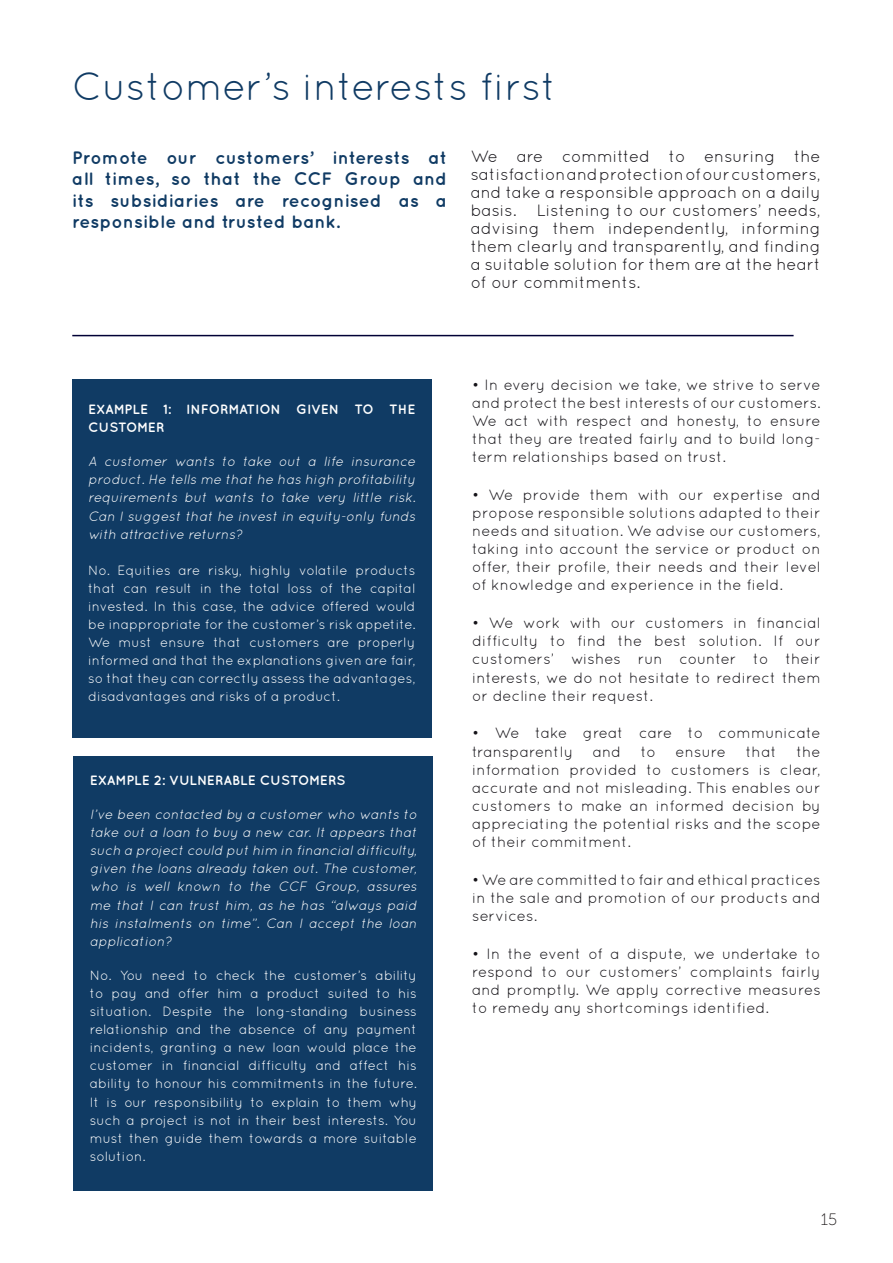
<style>
.page{position:relative;width:893px;height:1263px;background:#fff}
.page>*{position:absolute;margin:0;border:0;box-sizing:border-box;transform-origin:0 0}
.t1{font:39px "Quicksand";color:#103b64}
.t2{font:700 18px/21.6px "Quicksand";letter-spacing:.005em;color:#103b64;text-align:justify}
.t3{font:16.5px/18px "Quicksand";color:#151318;text-align:justify}
.t4{font:16.5px "Museo Sans 100";color:#231f20}
.t5{font:15px/18px "Quicksand";letter-spacing:.01em;color:#151318;text-align:justify}
.t6{font:13.5px/18.1px "Quicksand";color:#fff;text-align:justify}
.t7{font:italic 13.5px/18.1px "Quicksand";color:#fff;text-align:justify}
.t8{font:700 13.5px/18.1px "Quicksand";color:#fff}
</style>
<div class="page">
<hr style="left:72px;top:335px;width:722px;height:1px;background:#000035">
<div style="left:72px;top:379px;width:359px;height:359px;background:#103b64"></div>
<div style="left:74px;top:756px;width:359px;height:434px;background:#103b64"></div>
<h1 class="t1" style="left:72px;top:64px;width:486px">Customer’s interests first</h1>
<p class="t2" style="left:72px;top:146px;width:376px">Promote our customers’ interests at all times, so that the CCF Group and its subsidiaries are recognised as a responsible and trusted bank.</p>
<p class="t3" style="left:471px;top:147px;width:351px">We are committed to ensuring the satisfaction and protection of our customers, and take a responsible approach on a daily basis. Listening to our customers’ needs, advising them independently, informing them clearly and transparently, and finding a suitable solution for them are at the heart of our commitments.</p>
<p class="t8" style="left:88px;top:400px;width:329px">EXAMPLE 1: INFORMATION GIVEN TO THE<br>CUSTOMER</p>
<p class="t7" style="left:88px;top:452px;width:332px">A customer wants to take out a life insurance product. He tells me that he has high profitability requirements but wants to take very little risk.<br>Can I suggest that he invest in equity-only funds with attractive returns?</p>
<p class="t6" style="left:88px;top:561px;width:329px">No. Equities are risky, highly volatile products that can result in the total loss of the capital invested. In this case, the advice offered would be inappropriate for the customer’s risk appetite.<br>We must ensure that customers are properly informed and that the explanations given are fair, so that they can correctly assess the advantages, disadvantages and risks of a product.</p>
<p class="t8" style="left:90px;top:771px;width:257px">EXAMPLE 2: VULNERABLE CUSTOMERS</p>
<p class="t7" style="left:90px;top:805px;width:331px">I’ve been contacted by a customer who wants to take out a loan to buy a new car. It appears that such a project could put him in financialdifficulty, given the loans already taken out. The customer, who is well known to the CCF Group, assures me that I can trust him, as he has “always paid his instalments on time”. Can I accept the loan application?</p>
<p class="t6" style="left:90px;top:966px;width:329px">No. You need to check the customer’s ability to pay and offer him a product suited to his situation. Despite the long-standing business relationship and the absence of any payment incidents, granting a new loan would place the customer in financial difficulty and affect his ability to honour his commitments in the future.<br>It is our responsibility to explain to them why such a project is not in their best interests. You must then guide them towards a more suitable solution.</p>
<p class="t5" style="left:472px;top:375px;width:350px">• In every decision we take, we strive to serve and protect the best interests of our customers.<br>We act with respect and honesty, to ensure that they are treated fairly and to build long&shy;term relationships based on trust.</p>
<p class="t5" style="left:472px;top:486px;width:350px">• We provide them with our expertise and propose responsible solutions adapted to their needs and situation. We advise our customers, taking into account the service or product on offer, their profile, their needs and their level of knowledge and experience in the field.</p>
<p class="t5" style="left:472px;top:614px;width:350px">• We work with our customers in financial difficulty to find the best solution. If our customers’ wishes run counter to their interests, we do not hesitate to redirect them or decline their request.</p>
<p class="t5" style="left:472px;top:724px;width:350px">• We take great care to communicate transparently</p>
<p class="t5" style="left:472px;top:742px;width:350px;text-indent:324px">the information provided to customers is clear, accurate and not misleading. This enables our customers to make an informed decision by appreciating the potential risks and the scope of their commitment.</p>
<p class="t5" style="left:472px;top:870px;width:350px">• We are committed to fair and ethical practices in the sale and promotion of our products and services.</p>
<p class="t5" style="left:472px;top:944px;width:350px">• In the event of a dispute, we undertake to respond to our customers’ complaints fairly and promptly. We apply corrective measures to remedy any shortcomings identified.</p>
<p class="t5" style="left:593px;top:742px;width:30px">and</p>
<p class="t5" style="left:641px;top:742px;width:17px">to</p>
<p class="t5" style="left:676px;top:742px;width:52px">ensure</p>
<p class="t5" style="left:746px;top:742px;width:33px">that</p>
<p class="t4" style="left:821px;top:1210px;width:18px">15</p>
</div>
